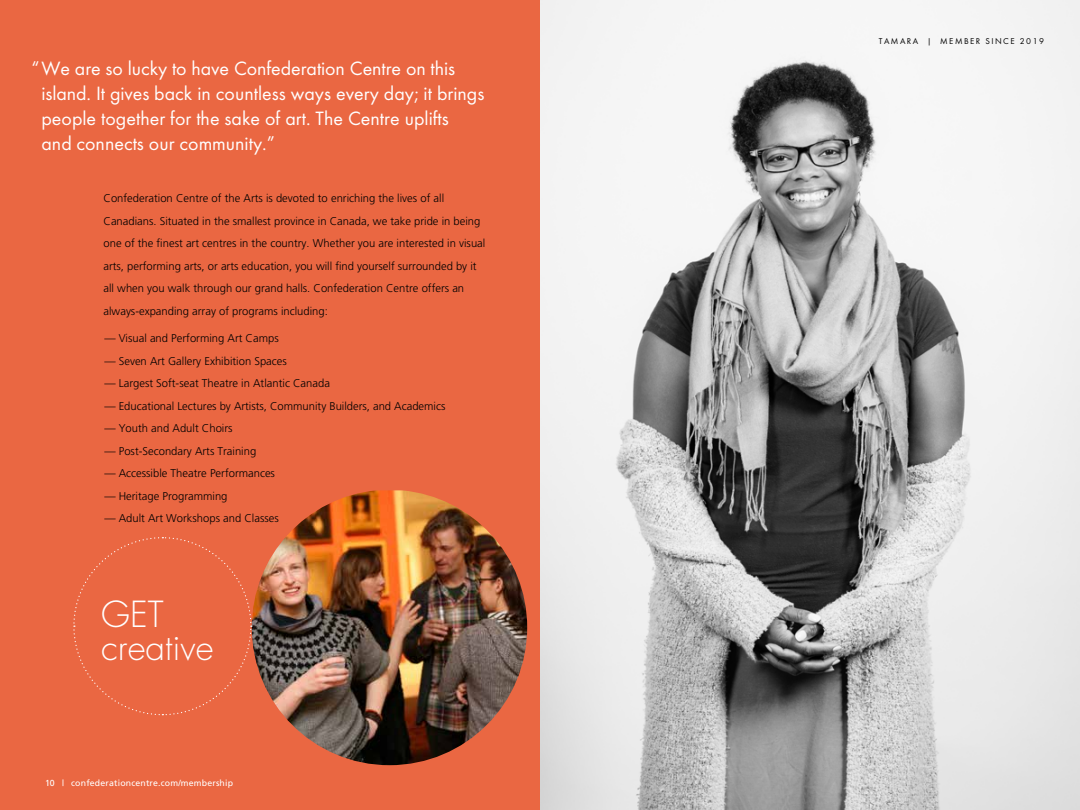
<style>
.page{position:relative;width:1080px;height:810px;background:#fff}
.page>*{position:absolute;margin:0;border:0;box-sizing:border-box;transform-origin:0 0}
.t1{font:300 35px/32.5px "Futura Std";color:#fff}
.t2{font:20px/25px "Futura T";color:#fff}
.t3{font:300 11.25px/22.5px "Frutiger";color:#000}
.t4{font:8.75px "Frutiger";letter-spacing:.02em;color:#fff}
.t5{font:8.75px "Futura T";letter-spacing:.17em;color:#000}
</style>
<div class="page">
<div style="left:0;top:0;width:540px;height:810px;background:#ea6742"></div>
<img style="left:540px;top:0;width:540px;height:810px">
<img style="left:252px;top:490px;width:275px;height:275px">
<svg style="left:73px;top:537px;width:179px;height:179px"></svg>
<h2 class="t2" style="left:42px;top:55px;width:444px;text-indent:-10px">“We are so lucky to have Confederation Centre on this island. It gives back in countless ways every day; it brings people together for the sake of art. The Centre uplifts<br>and connects our community.”</h2>
<p class="t3" style="left:104px;top:187px;width:383px">Confederation Centre of the Arts is devoted to enriching the lives of all Canadians. Situated in the smallest province in Canada, we take pride in being one of the finest art centres in the country. Whether you are interested in visual arts, performing arts, or arts education, you will find yourself surrounded by it all when you walk through our grand halls. Confederation Centre offers an always-expanding array of programs including:</p>
<p class="t3" style="left:104px;top:327px;width:176px">— Visual and Performing Art Camps</p>
<p class="t3" style="left:104px;top:350px;width:184px">— Seven Art Gallery Exhibition Spaces</p>
<p class="t3" style="left:104px;top:372px;width:227px">— Largest Soft-seat Theatre in Atlantic Canada</p>
<p class="t3" style="left:104px;top:395px;width:343px">— Educational Lectures by Artists, Community Builders, and Academics</p>
<p class="t3" style="left:104px;top:417px;width:130px">— Youth and Adult Choirs</p>
<p class="t3" style="left:104px;top:440px;width:153px">— Post-Secondary Arts Training</p>
<p class="t3" style="left:104px;top:462px;width:172px">— Accessible Theatre Performances</p>
<p class="t3" style="left:104px;top:485px;width:125px">— Heritage Programming</p>
<p class="t3" style="left:104px;top:507px;width:176px">— Adult Art Workshops and Classes</p>
<h1 class="t1" style="left:101px;top:599px;width:114px">GET creative</h1>
<p class="t4" style="left:45px;top:778px;width:190px">10 | confederationcentre.com/membership</p>
<p class="t5" style="left:879px;top:36px;width:167px">TAMARA | MEMBER SINCE 2019</p>
</div>
